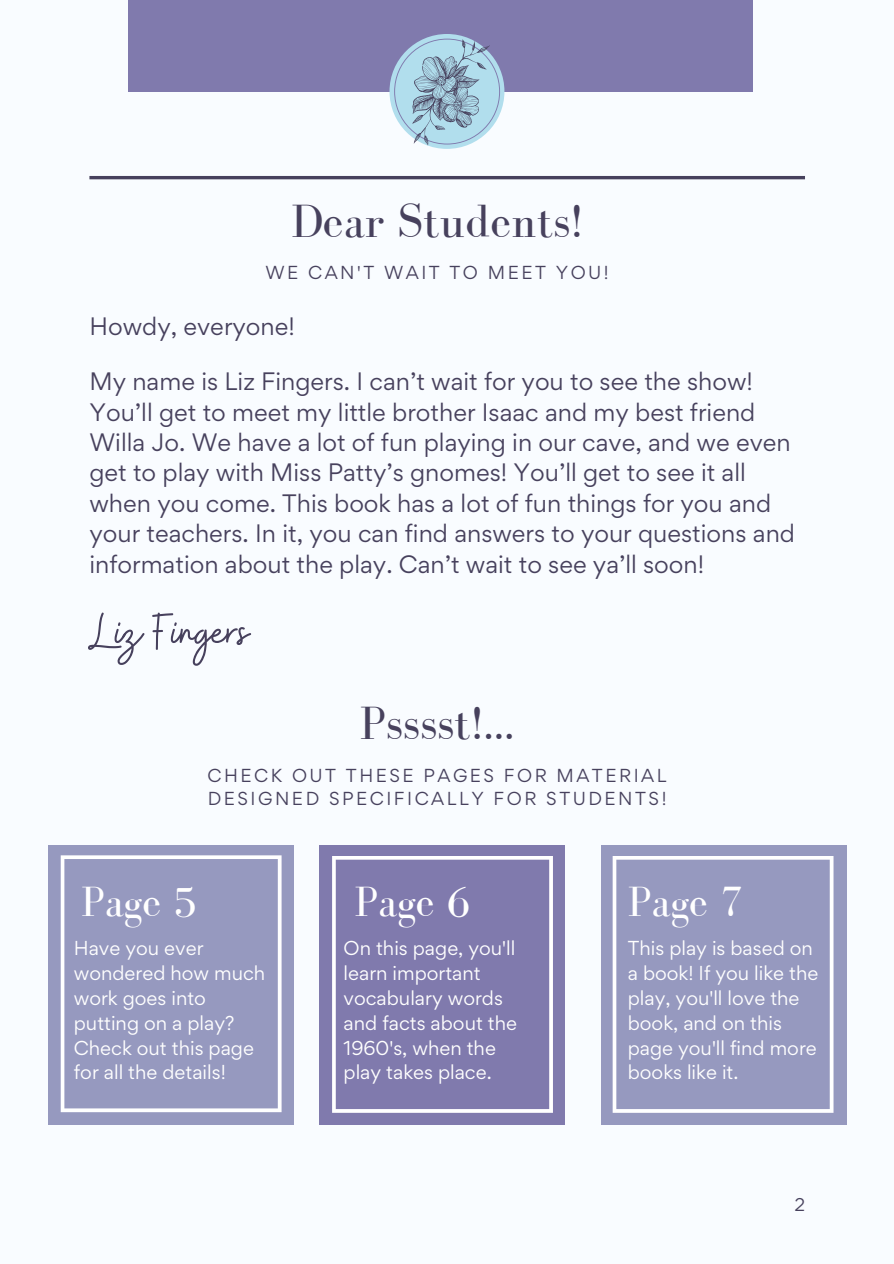
<style>
.page{position:relative;width:894px;height:1264px;background:#fff}
.page>*{position:absolute;margin:0;border:0;box-sizing:border-box;transform-origin:0 0}
.t1{font:51.9px "Buffalo";color:#47415d}
.t2{font:48px "Bodoni FLF";color:#47415d}
.t3{font:43.5px "Bodoni FLF";color:#fff}
.t4{font:22.5px/30.5px "Gordita";color:#47415d}
.t5{font:18px/24.8px "Gordita";color:#fff}
.t6{font:16.8px/23.4px "Gordita";letter-spacing:.15em;color:#47415d}
.t7{font:16.5px "Gordita";color:#47415d}
</style>
<div class="page">
<div style="left:0;top:0;width:893px;height:1263px;background:#f9fcff"></div>
<hr style="left:89px;top:176px;width:715px;height:3px;background:#47415d">
<div style="left:128px;top:0;width:624px;height:92px;background:#807aad"></div>
<div style="left:389px;top:34px;width:115px;height:115px;background:#b1deed;border-radius:50%"></div>
<svg style="left:394px;top:39px;width:106px;height:106px"></svg>
<div style="left:48px;top:845px;width:245px;height:279px;background:#9699bf"></div>
<div style="left:319px;top:845px;width:246px;height:279px;background:#807aad"></div>
<div style="left:600px;top:845px;width:246px;height:279px;background:#9699bf"></div>
<svg style="left:61px;top:855px;width:220px;height:257px"></svg>
<svg style="left:332px;top:856px;width:221px;height:256px"></svg>
<svg style="left:612px;top:856px;width:221px;height:256px"></svg>
<h2 class="t2" style="left:291px;top:195px;width:293px">Dear Students!</h2>
<p class="t6" style="left:265px;top:260px;width:345px">WE CAN'T WAIT TO MEET YOU!</p>
<p class="t4" style="left:89px;top:311px;width:207px">Howdy, everyone!</p>
<p class="t4" style="left:89px;top:366px;width:707px">My name is Liz Fingers. I can’t wait for you to see the show!<br>You’ll get to meet my little brother Isaac and my best friend Willa Jo. We have a lot of fun playing in our cave, and we even get to play with Miss Patty’s gnomes! You’ll get to see it all when you come. This book has a lot of fun things for you and your teachers. In it, you can find answers to your questions and information about the play. Can’t wait to see ya’ll soon!</p>
<h1 class="t1" style="left:89px;top:598px;width:161px">Liz Fingers</h1>
<h2 class="t2" style="left:359px;top:697px;width:156px">Psssst!...</h2>
<p class="t6" style="left:207px;top:763px;width:460px">CHECK OUT THESE PAGES FOR MATERIAL<br>DESIGNED SPECIFICALLY FOR STUDENTS!</p>
<h3 class="t3" style="left:81px;top:878px;width:117px">Page 5</h3>
<h3 class="t3" style="left:354px;top:878px;width:117px">Page 6</h3>
<h3 class="t3" style="left:627px;top:878px;width:117px">Page 7</h3>
<p class="t5" style="left:74px;top:935px;width:193px">Have you ever wondered how much work goes into putting on a play?<br>Check out this page for all the details!</p>
<p class="t5" style="left:343px;top:935px;width:175px">On this page, you'll learn important vocabulary words and facts about the<br>1960's, when the play takes place.</p>
<p class="t5" style="left:627px;top:935px;width:192px">This play is based on a book! If you like the play, you'll love the book, and on this page you'll find more books like it.</p>
<p class="t7" style="left:794px;top:1193px;width:12px">2</p>
</div>
